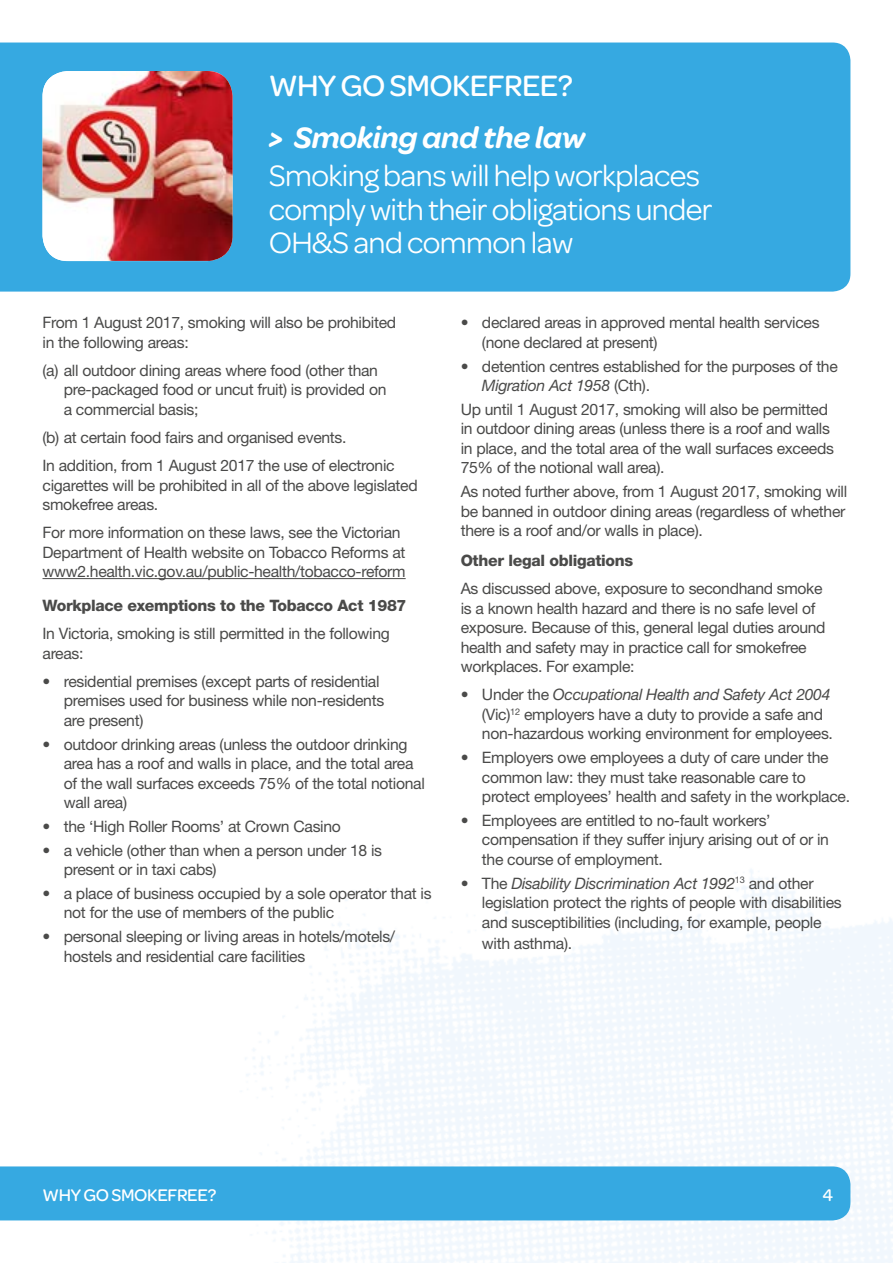
<style>
.page{position:relative;width:893px;height:1263px;background:#fff}
.page>*{position:absolute;margin:0;border:0;box-sizing:border-box;transform-origin:0 0}
.t1{font:31.5px/33.8px "Omnes";letter-spacing:-.02em;color:#fff}
.t2{font:italic 600 31.5px "Omnes";letter-spacing:-.01em;color:#fff}
.t3{font:500 31.5px "Omnes";letter-spacing:-.02em;color:#fff}
.t4{font:500 18px "Omnes";letter-spacing:-.02em;color:#fff}
.t5{font:15.75px/19.5px "Helvetica Neue LT Std";letter-spacing:-.02em;color:#4a4a49}
.t6{font:800 15.75px "Helvetica Neue LT Std";letter-spacing:-.02em;color:#4a4a49}
.s1{font-style:italic}
</style>
<div class="page">
<div style="left:0;top:1166px;width:850px;height:54px;background:#36a9e1"></div>
<div style="left:0;top:43px;width:850px;height:249px;background:#36a9e1"></div>
<img style="left:43px;top:71px;width:190px;height:190px">
<hr style="left:43px;top:578px;width:363px;height:1px;background:#4a4a49">
<h1 class="t3" style="left:269px;top:64px;width:306px">WHY GO SMOKEFREE?</h1>
<h1 class="t2" style="left:269px;top:115px;width:318px">&gt; Smoking and the law</h1>
<h1 class="t1" style="left:269px;top:157px;width:445px">Smoking bans will help workplaces comply with their obligations under<br>OH&amp;S and common law</h1>
<p class="t5" style="left:43px;top:313px;width:355px">From 1 August 2017, smoking will also be prohibited in the following areas:</p>
<p class="t5" style="left:64px;top:360px;width:324px;text-indent:-21px">(a) all outdoor dining areas where food (other than pre-packaged food or uncut fruit) is provided on a commercial basis;</p>
<p class="t5" style="left:43px;top:423px;width:354px;line-height:28px">(b) at certain food fairs and organised events.<br>In addition, from 1 August 2017 the use of electronic</p>
<p class="t5" style="left:43px;top:475px;width:377px">cigarettes will be prohibited in all of the above legislated smokefree areas.</p>
<p class="t5" style="left:43px;top:522px;width:365px">For more information on these laws, see the Victorian<br>Department of Health website on Tobacco Reforms at www2.health.vic.gov.au/public-health/tobacco-reform</p>
<p class="t6" style="left:43px;top:596px;width:365px">Workplace exemptions to the Tobacco Act 1987</p>
<p class="t5" style="left:43px;top:624px;width:349px">In Victoria, smoking is still permitted in the following areas:</p>
<p class="t5" style="left:64px;top:671px;width:322px;text-indent:-21px">• residential premises (except parts of residential premises used for business while non-residents are present)</p>
<p class="t5" style="left:64px;top:734px;width:363px;text-indent:-21px">• outdoor drinking areas (unless the outdoor drinking area has a roof and walls in place, and the total area of the wall surfaces exceeds 75% of the total notional wall area)</p>
<p class="t5" style="left:43px;top:816px;width:300px">• the ‘High Roller Rooms’ at Crown Casino</p>
<p class="t5" style="left:64px;top:840px;width:320px;text-indent:-21px">• a vehicle (other than when a person under 18 is present or in taxi cabs)</p>
<p class="t5" style="left:64px;top:883px;width:369px;text-indent:-21px">• a place of business occupied by a sole operator that is not for the use of members of the public</p>
<p class="t5" style="left:64px;top:927px;width:333px;text-indent:-21px">• personal sleeping or living areas in hotels/motels/ hostels and residential care facilities</p>
<p class="t5" style="left:482px;top:313px;width:339px;text-indent:-21px">• declared areas in approved mental health services (none declared at present)</p>
<p class="t5" style="left:482px;top:356px;width:357px;text-indent:-21px">• detention centres established for the purposes of the<br><span class="s1">Migration Act 1958</span> (Cth).</p>
<p class="t5" style="left:461px;top:399px;width:375px">Up until 1 August 2017, smoking will also be permitted in outdoor dining areas (unless there is a roof and walls in place, and the total area of the wall surfaces exceeds 75% of the notional wall area).</p>
<p class="t5" style="left:461px;top:482px;width:388px;text-align:justify">As noted further above, from 1 August 2017, smoking will be banned in outdoor dining areas (regardless of whether there is a roof and/or walls in place).</p>
<p class="t6" style="left:461px;top:551px;width:174px">Other legal obligations</p>
<p class="t5" style="left:461px;top:579px;width:366px">As discussed above, exposure to secondhand smoke is a known health hazard and there is no safe level of exposure. Because of this, general legal duties around health and safety may in practice call for smokefree workplaces. For example:</p>
<p class="t5" style="left:482px;top:685px;width:353px;text-indent:-21px">• Under the <span class="s1">Occupational Health and Safety Act 2004 </span>(Vic)<sup>12</sup> employers have a duty to provide a safe and non-hazardous working environment for employees.</p>
<p class="t5" style="left:482px;top:748px;width:370px;text-indent:-21px">• Employers owe employees a duty of care under the common law: they must take reasonable care to protect employees’ health and safety in the workplace.</p>
<p class="t5" style="left:482px;top:810px;width:349px;text-indent:-21px">• Employees are entitled to no-fault workers’ compensation if they suffer injury arising out of or in the course of employment.</p>
<p class="t5" style="left:482px;top:873px;width:361px;text-indent:-21px">• The <span class="s1">Disability Discrimination Act 1992</span><sup>13</sup> and other legislation protect the rights of people with disabilities and susceptibilities (including, for example, people</p>
<p class="t5" style="left:482px;top:934px;width:92px">with asthma).</p>
<p class="t4" style="left:43px;top:1182px;width:175px">WHY GO SMOKEFREE?</p>
<p class="t4" style="left:822px;top:1182px;width:12px">4</p>
</div>
